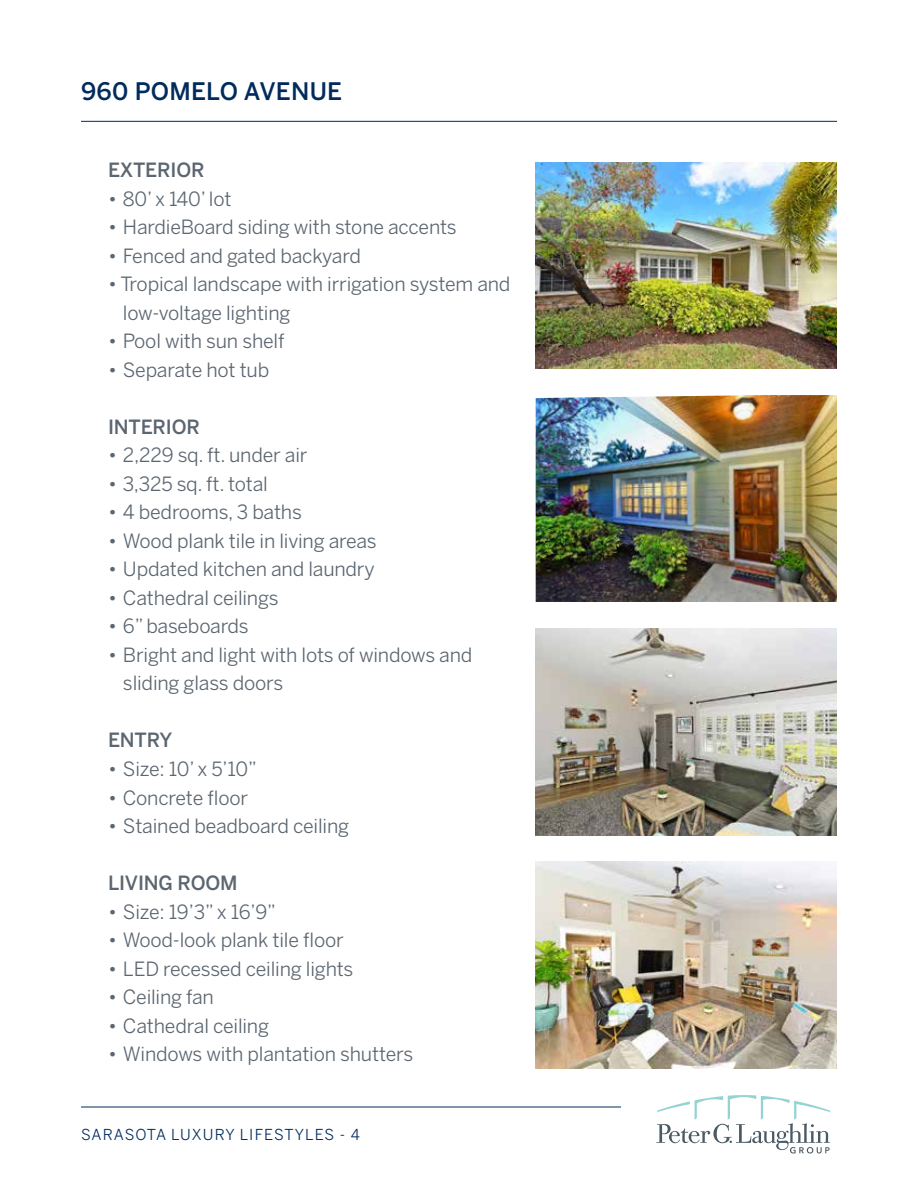
<style>
.page{position:relative;width:918px;height:1188px;background:#fff}
.page>*{position:absolute;margin:0;border:0;box-sizing:border-box;transform-origin:0 0}
.t1{font:500 24px "Benton Sans";letter-spacing:.01em;color:#002b5c}
.t2{font:19.5px/28.5px "Benton Sans";letter-spacing:-.01em;color:#5c6670}
.t3{font:500 19.5px "Benton Sans";letter-spacing:-.01em;color:#5c6670}
.t4{font:15px "Benton Sans";letter-spacing:.065em;color:#002b5c}
</style>
<div class="page">
<svg style="left:656px;top:1095px;width:174px;height:59px"></svg>
<hr style="left:81px;top:1107px;width:540px;height:1px;background:#002b5c">
<hr style="left:81px;top:121px;width:756px;height:1px;background:#002b5c">
<img style="left:536px;top:628px;width:301px;height:207px">
<img style="left:536px;top:162px;width:301px;height:207px">
<img style="left:536px;top:395px;width:301px;height:207px">
<img style="left:536px;top:861px;width:301px;height:207px">
<p class="t1" style="left:81px;top:77px;width:263px">960 POMELO AVENUE</p>
<p class="t3" style="left:108px;top:159px;width:98px">EXTERIOR</p>
<p class="t2" style="left:108px;top:184px;width:125px">• 80’ x 140’ lot</p>
<p class="t2" style="left:108px;top:213px;width:350px">• HardieBoard siding with stone accents</p>
<p class="t2" style="left:108px;top:241px;width:254px">• Fenced and gated backyard</p>
<p class="t2" style="left:123px;top:270px;width:389px;text-indent:-15px">• Tropical landscape with irrigation system and low-voltage lighting</p>
<p class="t2" style="left:108px;top:327px;width:178px">• Pool with sun shelf</p>
<p class="t2" style="left:108px;top:355px;width:163px">• Separate hot tub</p>
<p class="t3" style="left:108px;top:415px;width:93px">INTERIOR</p>
<p class="t2" style="left:108px;top:441px;width:201px">• 2,229 sq. ft. under air</p>
<p class="t2" style="left:108px;top:469px;width:161px">• 3,325 sq. ft. total</p>
<p class="t2" style="left:108px;top:498px;width:195px">• 4 bedrooms, 3 baths</p>
<p class="t2" style="left:108px;top:526px;width:270px">• Wood plank tile in living areas</p>
<p class="t2" style="left:108px;top:555px;width:268px">• Updated kitchen and laundry</p>
<p class="t2" style="left:108px;top:583px;width:172px">• Cathedral ceilings</p>
<p class="t2" style="left:108px;top:612px;width:142px">• 6” baseboards</p>
<p class="t2" style="left:123px;top:640px;width:351px;text-indent:-15px">• Bright and light with lots of windows and sliding glass doors</p>
<p class="t3" style="left:108px;top:729px;width:66px">ENTRY</p>
<p class="t2" style="left:108px;top:754px;width:150px">• Size: 10’ x 5’10”</p>
<p class="t2" style="left:108px;top:783px;width:142px">• Concrete floor</p>
<p class="t2" style="left:108px;top:811px;width:243px">• Stained beadboard ceiling</p>
<p class="t3" style="left:108px;top:871px;width:131px">LIVING ROOM</p>
<p class="t2" style="left:108px;top:897px;width:170px">• Size: 19’3” x 16’9”</p>
<p class="t2" style="left:108px;top:925px;width:237px">• Wood-look plank tile floor</p>
<p class="t2" style="left:108px;top:954px;width:247px">• LED recessed ceiling lights</p>
<p class="t2" style="left:108px;top:982px;width:107px">• Ceiling fan</p>
<p class="t2" style="left:108px;top:1011px;width:163px">• Cathedral ceiling</p>
<p class="t2" style="left:108px;top:1040px;width:307px">• Windows with plantation shutters</p>
<p class="t4" style="left:81px;top:1126px;width:281px">SARASOTA LUXURY LIFESTYLES - 4</p>
</div>
